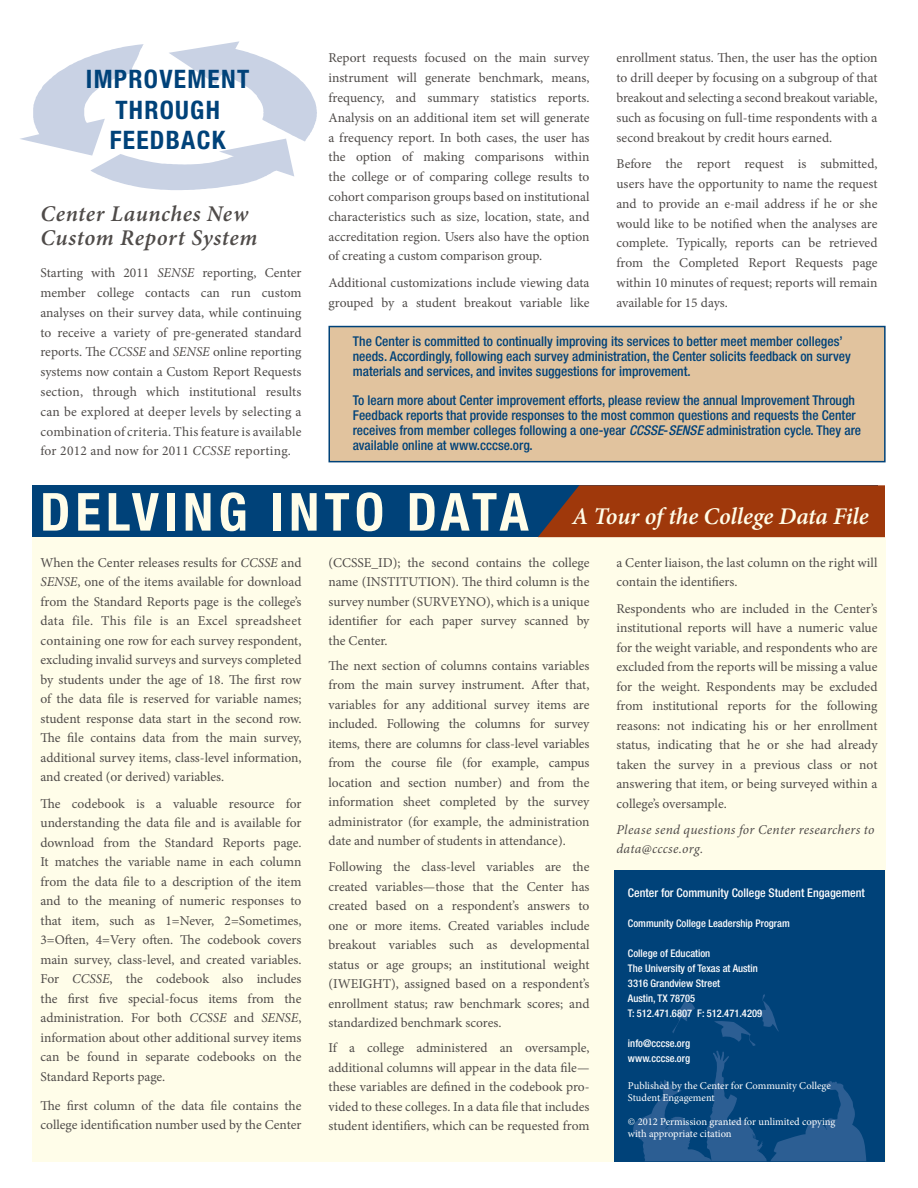
<style>
.page{position:relative;width:918px;height:1188px;background:#fff}
.page>*{position:absolute;margin:0;border:0;box-sizing:border-box;transform-origin:0 0}
.Paragraph_Header{font:700 condensed 52.5px "Helvetica Neue LT Std";letter-spacing:.1em;color:#fffde9}
.Paragraph_Header-2{font:700 condensed 25.5px "Helvetica Neue LT Std";letter-spacing:.05em;color:#004279}
.Pull_Quote{font:italic 600 24px "Minion Pro";letter-spacing:-.005em;color:#fffde9}
.Pull_Quote-2{font:italic 600 22.5px/24px "Minion Pro";letter-spacing:.025em;color:#4f4b49}
.Paragraph_Body_Text{font:13.5px/19.5px "Minion Pro";color:#4f4b49;text-align:justify}
.Paragraph_Body_Text-2{font:500 condensed 13.5px/15px "Helvetica Neue LT Std";color:#004279}
.Paragraph_Body_Text-3{font:italic 13.5px/19.5px "Minion Pro";letter-spacing:.02em;color:#4f4b49}
.Paragraph_Body_Text-4{font:500 condensed 12px "Helvetica Neue LT Std";color:#fff}
.Paragraph_Body_Text-5{font:500 condensed 10.5px "Helvetica Neue LT Std";color:#fff}
.Paragraph_Body_Text-6{font:10.5px/12px "Minion Pro";color:#fff}
.s1{font-style:italic}
</style>
<div class="page">
<div style="left:32px;top:485px;width:846px;height:52px;background:#004279"></div>
<div style="left:32px;top:537px;width:854px;height:624px;background:#fffde9"></div>
<div style="left:614px;top:870px;width:271px;height:291px;background:#004279"></div>
<svg style="left:633px;top:993px;width:233px;height:168px"></svg>
<svg style="left:20px;top:41px;width:297px;height:149px"></svg>
<div style="left:329px;top:327px;width:556px;height:135px;background:#e1c39e"></div>
<div style="left:328px;top:326px;width:558px;height:136px;border:2px solid #004279"></div>
<svg style="left:538px;top:485px;width:347px;height:52px;background:#943812"></svg>
<p class="Paragraph_Header-2" style="left:86px;top:63px;width:165px">IMPROVEMENT</p>
<p class="Paragraph_Header-2" style="left:115px;top:94px;width:106px">THROUGH</p>
<p class="Paragraph_Header-2" style="left:110px;top:125px;width:117px">FEEDBACK</p>
<p class="Pull_Quote-2" style="left:40px;top:201px;width:218px">Center Launches New<br>Custom Report System</p>
<p class="Paragraph_Body_Text" style="left:40px;top:263px;width:263px">Starting with 2011 <span class="s1">SENSE</span> reporting, Center member college contacts can run custom analyses on their survey data, while continuing to receive a variety of pre-generated standard reports. The <span class="s1">CCSSE</span> and <span class="s1">SENSE</span> online reporting systems now contain a Custom Report Requests section, through which institutional results can be explored at deeper levels by selecting a combination of criteria. This feature is available for 2012 and now for 2011 <span class="s1">CCSSE</span> reporting.</p>
<p class="Paragraph_Body_Text" style="left:328px;top:48px;width:263px">Report requests focused on the main survey instrument will generate benchmark, means, frequency, and summary statistics reports.<br>Analysis on an additional item set will generate a frequency report. In both cases, the user has the option of making comparisons within the college or of comparing college results to cohort comparison groups based on institutional characteristics such as size, location, state, and accreditation region. Users also have the option of creating a custom comparison group.</p>
<p class="Paragraph_Body_Text" style="left:328px;top:273px;width:263px">Additional customizations include viewing data grouped by a student breakout variable like</p>
<p class="Paragraph_Body_Text" style="left:616px;top:48px;width:263px">enrollment status. Then, the user has the option to drill deeper by focusing on a subgroup of that breakout and selecting a second breakout variable, such as focusing on full-time respondents with a second breakout by credit hours earned.</p>
<p class="Paragraph_Body_Text" style="left:616px;top:154px;width:263px">Before the report request is submitted, users have the opportunity to name the request and to provide an e-mail address if he or she would like to be notified when the analyses are complete. Typically, reports can be retrieved from the Completed Report Requests page within 10 minutes of request; reports will remain available for 15 days.</p>
<p class="Paragraph_Body_Text-2" style="left:353px;top:334px;width:500px">The Center is committed to continually improving its services to better meet member colleges’ needs. Accordingly, following each survey administration, the Center solicits feedback on survey materials and services, and invites suggestions for improvement.</p>
<p class="Paragraph_Body_Text-2" style="left:353px;top:392px;width:510px">To learn more about Center improvement efforts, please review the annual Improvement Through Feedback reports that provide responses to the most common questions and requests the Center receives from member colleges following a one-year <span class="s1">CCSSE</span>-<span class="s1">SENSE</span> administration cycle. They are available online at www.cccse.org.</p>
<p class="Paragraph_Header" style="left:40px;top:480px;width:490px">DELVING INTO DATA</p>
<p class="Pull_Quote" style="left:572px;top:499px;width:298px">A Tour of the College Data File</p>
<p class="Paragraph_Body_Text" style="left:40px;top:553px;width:263px">When the Center releases results for <span class="s1">CCSSE</span> and <span class="s1">SENSE</span>, one of the items available for download from the Standard Reports page is the college’s data file. This file is an Excel spreadsheet containing one row for each survey respondent, excluding invalid surveys and surveys completed by students under the age of 18. The first row of the data file is reserved for variable names; student response data start in the second row.<br>The file contains data from the main survey, additional survey items, class-level information, and created (or derived) variables.</p>
<p class="Paragraph_Body_Text" style="left:40px;top:794px;width:263px">The codebook is a valuable resource for understanding the data file and is available for download from the Standard Reports page.<br>It matches the variable name in each column from the data file to a description of the item and to the meaning of numeric responses to that item, such as 1=Never, 2=Sometimes, 3=Often, 4=Very often. The codebook covers main survey, class-level, and created variables.<br>For <span class="s1">CCSSE</span>, the codebook also includes the first five special-focus items from the administration. For both <span class="s1">CCSSE</span> and <span class="s1">SENSE</span>, information about other additional survey items can be found in separate codebooks on the Standard Reports page.</p>
<p class="Paragraph_Body_Text" style="left:40px;top:1096px;width:263px">The first column of the data file contains the college identification number used by the Center</p>
<p class="Paragraph_Body_Text" style="left:328px;top:553px;width:263px">(CCSSE_ID); the second contains the college name (INSTITUTION). The third column is the survey number (SURVEYNO), which is a unique identifier for each paper survey scanned by the Center.</p>
<p class="Paragraph_Body_Text" style="left:328px;top:656px;width:263px">The next section of columns contains variables from the main survey instrument. After that, variables for any additional survey items are included. Following the columns for survey items, there are columns for class-level variables from the course file (for example, campus location and section number) and from the information sheet completed by the survey administrator (for example, the administration date and number of students in attendance).</p>
<p class="Paragraph_Body_Text" style="left:328px;top:857px;width:263px">Following the class-level variables are the created variables—those that the Center has created based on a respondent’s answers to one or more items. Created variables include breakout variables such as developmental status or age groups; an institutional weight (IWEIGHT), assigned based on a respondent’s enrollment status; raw benchmark scores; and standardized benchmark scores.</p>
<p class="Paragraph_Body_Text" style="left:328px;top:1038px;width:263px">If a college administered an oversample, additional columns will appear in the data file— these variables are defined in the codebook pro&shy;vided to these colleges. In a data file that includes student identifiers, which can be requested from</p>
<p class="Paragraph_Body_Text" style="left:616px;top:553px;width:263px">a Center liaison, the last column on the right will contain the identifiers.</p>
<p class="Paragraph_Body_Text" style="left:616px;top:599px;width:263px">Respondents who are included in the Center’s institutional reports will have a numeric value for the weight variable, and respondents who are excluded from the reports will be missing a value for the weight. Respondents may be excluded from institutional reports for the following reasons: not indicating his or her enrollment status, indicating that he or she had already taken the survey in a previous class or not answering that item, or being surveyed within a college’s oversample.</p>
<p class="Paragraph_Body_Text-3" style="left:616px;top:820px;width:260px">Please send questions for Center researchers to data@cccse.org.</p>
<p class="Paragraph_Body_Text-4" style="left:628px;top:886px;width:239px">Center for Community College Student Engagement</p>
<p class="Paragraph_Body_Text-5" style="left:628px;top:917px;width:163px">Community College Leadership Program</p>
<p class="Paragraph_Body_Text-5" style="left:628px;top:947px;width:84px">College of Education</p>
<p class="Paragraph_Body_Text-5" style="left:628px;top:962px;width:131px">The University of Texas at Austin</p>
<p class="Paragraph_Body_Text-5" style="left:628px;top:977px;width:94px">3316 Grandview Street</p>
<p class="Paragraph_Body_Text-5" style="left:628px;top:992px;width:69px">Austin, TX 78705</p>
<p class="Paragraph_Body_Text-5" style="left:628px;top:1007px;width:136px">T: 512.471.6807 F: 512.471.4209</p>
<p class="Paragraph_Body_Text-5" style="left:628px;top:1037px;width:64px">info@cccse.org</p>
<p class="Paragraph_Body_Text-5" style="left:628px;top:1052px;width:64px">www.cccse.org</p>
<p class="Paragraph_Body_Text-6" style="left:628px;top:1080px;width:204px">Published by the Center for Community College<br>Student Engagement</p>
<p class="Paragraph_Body_Text-6" style="left:628px;top:1116px;width:209px">© 2012 Permission granted for unlimited copying with appropriate citation</p>
</div>
